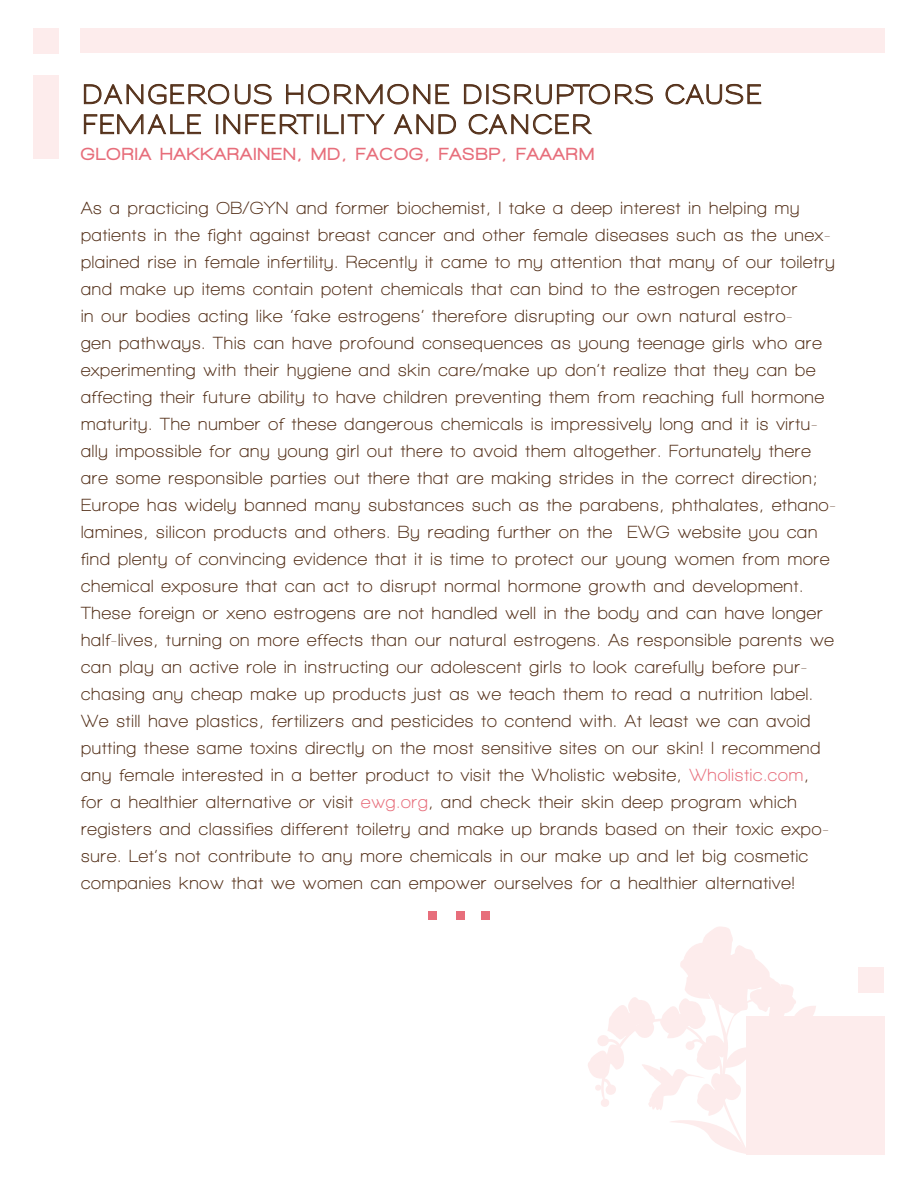
<style>
.page{position:relative;width:918px;height:1188px;background:#fff}
.page>*{position:absolute;margin:0;border:0;box-sizing:border-box;transform-origin:0 0}
.body_text{font:600 25.5px/30px "Sansumi";letter-spacing:.02em;color:#532f18}
.body_text-2{font:700 18px/27px "Walkway";letter-spacing:.05em;color:#532f18}
.body_text-3{font:900 18px "Walkway";letter-spacing:.1em;color:#e76e7b}
.s1{color:#e76e7b}
</style>
<div class="page">
<svg style="left:84px;top:84px;width:145px;height:20px"></svg>
<svg style="left:235px;top:84px;width:37px;height:20px"></svg>
<svg style="left:286px;top:84px;width:144px;height:20px"></svg>
<svg style="left:436px;top:84px;width:13px;height:20px"></svg>
<svg style="left:464px;top:84px;width:17px;height:20px"></svg>
<svg style="left:487px;top:84px;width:166px;height:20px"></svg>
<svg style="left:666px;top:84px;width:95px;height:20px"></svg>
<svg style="left:84px;top:114px;width:117px;height:20px"></svg>
<svg style="left:216px;top:114px;width:169px;height:20px"></svg>
<svg style="left:394px;top:114px;width:39px;height:20px"></svg>
<svg style="left:439px;top:114px;width:17px;height:20px"></svg>
<svg style="left:469px;top:114px;width:123px;height:20px"></svg>
<div style="left:428px;top:911px;width:9px;height:9px;background:#e76e7b"></div>
<div style="left:456px;top:911px;width:9px;height:9px;background:#e76e7b"></div>
<div style="left:482px;top:911px;width:8px;height:9px;background:#e76e7b"></div>
<div style="left:80px;top:28px;width:805px;height:25px;background:#fdecec"></div>
<div style="left:33px;top:28px;width:25px;height:25px;background:#fdecec"></div>
<div style="left:33px;top:76px;width:25px;height:83px;background:#fdecec"></div>
<div style="left:859px;top:967px;width:25px;height:25px;background:#fdecec"></div>
<div style="left:746px;top:1016px;width:138px;height:138px;background:#fdecec"></div>
<svg style="left:588px;top:927px;width:228px;height:227px"></svg>
<p class="body_text" style="left:81px;top:81px;width:683px">DANGEROUS HORMONE DISRUPTORS CAUSE<br>FEMALE INFERTILITY AND CANCER</p>
<p class="body_text-3" style="left:81px;top:145px;width:514px">GLORIA HAKKARAINEN, MD, FACOG, FASBP, FAAARM</p>
<p class="body_text-2" style="left:81px;top:195px;width:756px">As a practicing OB/GYN and former biochemist, I take a deep interest in helping my patients in the fight against breast cancer and other female diseases such as the unex&shy;plained rise in female infertility. Recently it came to my attention that many of our toiletry and make up items contain potent chemicals that can bind to the estrogen receptor<br>in our bodies acting like ‘fake estrogens’ therefore disrupting our own natural estro-<br>gen pathways. This can have profound consequences as young teenage girls who are experimenting with their hygiene and skin care/make up don’t realize that they can be affecting their future ability to have children preventing them from reaching full hormone maturity. The number of these dangerous chemicals is impressively long and it is virtu&shy;ally impossible for any young girl out there to avoid them altogether. Fortunately there are some responsible parties out there that are making strides in the correct direction; Europe has widely banned many substances such as the parabens, phthalates, ethano&shy;lamines, silicon products and others. By reading further on the EWG website you can find plenty of convincing evidence that it is time to protect our young women from more chemical exposure that can act to disrupt normal hormone growth and development.<br>These foreign or xeno estrogens are not handled well in the body and can have longer half-lives, turning on more effects than our natural estrogens. As responsible parents we can play an active role in instructing our adolescent girls to look carefully before pur&shy;chasing any cheap make up products just as we teach them to read a nutrition label.<br>We still have plastics, fertilizers and pesticides to contend with. At least we can avoid putting these same toxins directly on the most sensitive sites on our skin! I recommend any female interested in a better product to visit the Wholistic website, <span class="s1">Wholistic.com</span>,<br>for a healthier alternative or visit <span class="s1">ewg.org</span>, and check their skin deep program which registers and classifies different toiletry and make up brands based on their toxic expo&shy;sure. Let’s not contribute to any more chemicals in our make up and let big cosmetic companies know that we women can empower ourselves for a healthier alternative!</p>
</div>
